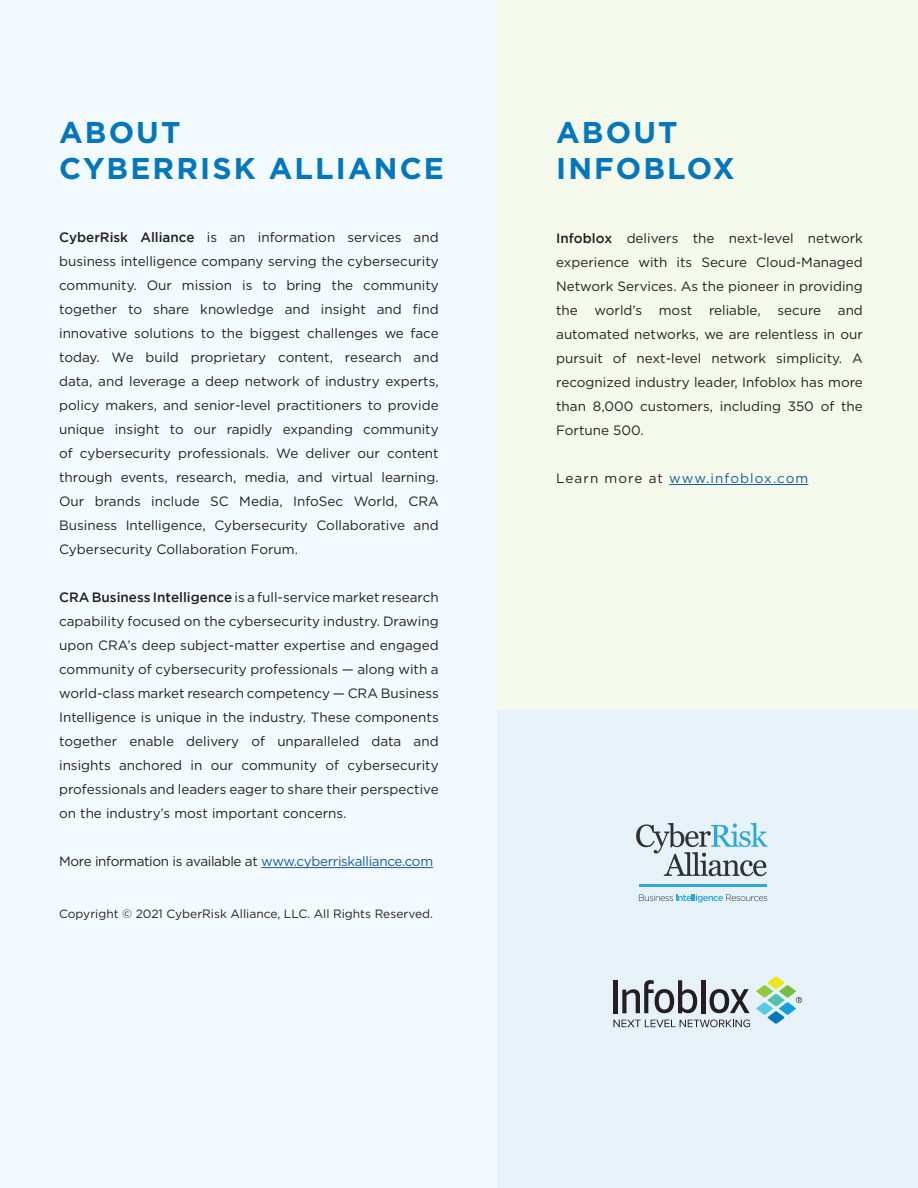
<style>
.page{position:relative;width:918px;height:1188px;background:#fff}
.page>*{position:absolute;margin:0;border:0;box-sizing:border-box;transform-origin:0 0}
.t1{font:700 30px "Gotham";letter-spacing:.07em;color:#0377bb}
.t2{font:13.5px/24px "Gotham";color:#231f20;text-align:justify}
.t3{font:13.5px "Gotham";letter-spacing:-.025em;color:#231f20}
.t4{font:13.5px "Gotham";letter-spacing:.08em;color:#175d9e}
.t5{font:12px "Gotham";color:#231f20}
.s1{font-weight:500}
.s2{color:#175d9e}
.s3{color:#231f20}
</style>
<div class="page">
<div style="left:0;top:0;width:498px;height:1188px;background:#f3fafd"></div>
<div style="left:498px;top:0;width:420px;height:711px;background:#f4f9ec"></div>
<hr style="left:669px;top:484px;width:139px;height:1px;background:#175d9e">
<hr style="left:261px;top:867px;width:172px;height:1px;background:#175d9e">
<div style="left:498px;top:711px;width:420px;height:477px;background:#e6f1f8"></div>
<div style="left:701px;top:980px;width:5px;height:33px;background:#231f20"></div>
<hr style="left:614px;top:980px;width:4px;height:33px;background:#231f20">
<svg style="left:622px;top:980px;width:75px;height:33px"></svg>
<svg style="left:710px;top:989px;width:40px;height:24px"></svg>
<svg style="left:756px;top:977px;width:46px;height:47px"></svg>
<svg style="left:613px;top:1020px;width:137px;height:7px"></svg>
<svg style="left:636px;top:823px;width:132px;height:53px"></svg>
<svg style="left:639px;top:894px;width:128px;height:8px"></svg>
<hr style="left:639px;top:885px;width:128px;height:2px;background:#2ba8d7">
<p class="t1" style="left:59px;top:112px;width:123px">ABOUT</p>
<p class="t1" style="left:59px;top:148px;width:386px">CYBERRISK ALLIANCE</p>
<p class="t2" style="left:59px;top:225px;width:381px"><span class="s1">CyberRisk Alliance</span> is an information services and business intelligence company serving the cybersecurity community. Our mission is to bring the community together to share knowledge and insight and find innovative solutions to the biggest challenges we face today. We build proprietary content, research and data, and leverage a deep network of industry experts, policy makers, and senior-level practitioners to provide unique insight to our rapidly expanding community of cybersecurity professionals. We deliver our content through events, research, media, and virtual learning.<br>Our brands include SC Media, InfoSec World, CRA Business Intelligence, Cybersecurity Collaborative and Cybersecurity Collaboration Forum.</p>
<p class="t2" style="left:59px;top:585px;width:381px"><span class="s1">CRA Business Intelligence</span> is a full-service market research capability focused on the cybersecurity industry. Drawing upon CRA’s deep subject-matter expertise and engaged community of cybersecurity professionals — along with a world-class market research competency — CRA Business Intelligence is unique in the industry. These components together enable delivery of unparalleled data and insights anchored in our community of cybersecurity professionals and leaders eager to share their perspective on the industry’s most important concerns.</p>
<p class="t3" style="left:59px;top:853px;width:376px">More information is available at <span class="s2">www.cyberriskalliance.com</span></p>
<p class="t5" style="left:59px;top:906px;width:375px">Copyright © 2021 CyberRisk Alliance, LLC. All Rights Reserved.</p>
<p class="t1" style="left:556px;top:112px;width:123px">ABOUT</p>
<p class="t1" style="left:556px;top:148px;width:180px">INFOBLOX</p>
<p class="t2" style="left:556px;top:226px;width:308px"><span class="s1">Infoblox</span> delivers the next-level network experience with its Secure Cloud-Managed Network Services. As the pioneer in providing the world’s most reliable, secure and automated networks, we are relentless in our pursuit of next-level network simplicity. A recognized industry leader, Infoblox has more than 8,000 customers, including 350 of the Fortune 500.</p>
<p class="t4" style="left:556px;top:470px;width:254px"><span class="s3">Learn more at</span> www.infoblox.com</p>
</div>
